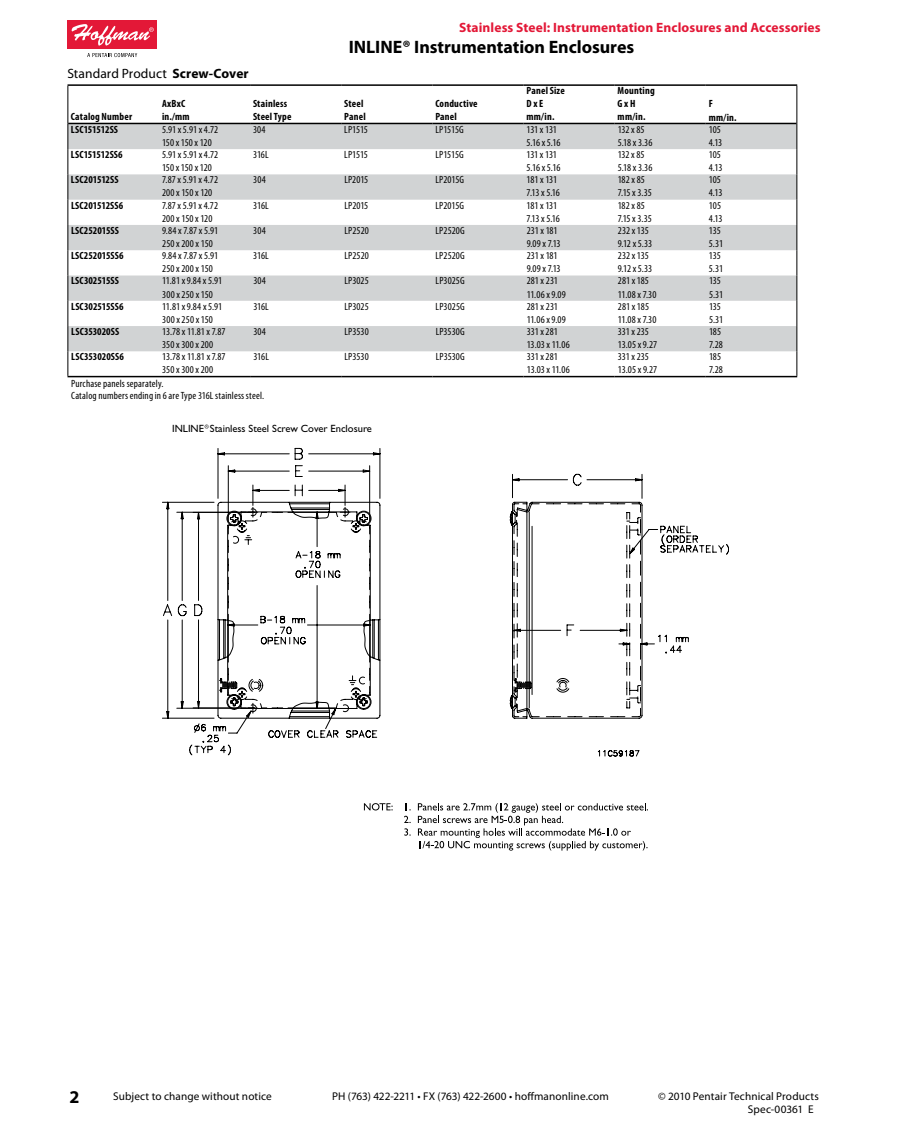
<style>
.page{position:relative;width:918px;height:1134px;background:#fff}
.page>*{position:absolute;margin:0;border:0;box-sizing:border-box;transform-origin:0 0}
.t1{font:700 18px "Myriad Pro";color:#000}
.t2{font:700 13.5px "Myriad Pro";letter-spacing:.01em;color:#e31837}
.t3{font:13.5px "Myriad Pro";color:#000}
.t4{font:11.25px "Myriad Pro";letter-spacing:.01em;color:#000}
.t5{font:condensed 10.5px/13px "Myriad Pro";letter-spacing:.005em;color:#000}
.t6{font:700 condensed 10.5px/13px "Myriad Pro";letter-spacing:.015em;color:#000}
.t7{font:condensed 10.5px/13px "Myriad Pro";letter-spacing:-.015em;color:#000}
.t8{font:10.5px "Gill Sans";color:#000}
.s1{font-weight:700}
</style>
<div class="page">
<div style="left:68px;top:21px;width:89px;height:28px;background:#e31837"></div>
<svg style="left:72px;top:24px;width:82px;height:22px"></svg>
<svg style="left:87px;top:53px;width:50px;height:4px"></svg>
<svg style="left:68px;top:122px;width:729px;height:256px"></svg>
<svg style="left:69px;top:124px;width:727px;height:227px;fill:#d1d3d4"></svg>
<hr style="left:68px;top:84px;width:91px;height:2px;background:#000">
<hr style="left:68px;top:123px;width:91px;height:1px;background:#000">
<hr style="left:68px;top:86px;width:1px;height:37px;background:#000">
<hr style="left:159px;top:84px;width:91px;height:2px;background:#000">
<hr style="left:159px;top:123px;width:91px;height:1px;background:#000">
<hr style="left:250px;top:84px;width:91px;height:2px;background:#000">
<hr style="left:250px;top:123px;width:91px;height:1px;background:#000">
<hr style="left:341px;top:84px;width:91px;height:2px;background:#000">
<hr style="left:341px;top:123px;width:91px;height:1px;background:#000">
<hr style="left:432px;top:84px;width:92px;height:2px;background:#000">
<hr style="left:432px;top:123px;width:92px;height:1px;background:#000">
<hr style="left:524px;top:84px;width:91px;height:2px;background:#000">
<hr style="left:524px;top:123px;width:91px;height:1px;background:#000">
<hr style="left:615px;top:84px;width:91px;height:2px;background:#000">
<hr style="left:615px;top:123px;width:91px;height:1px;background:#000">
<hr style="left:706px;top:84px;width:91px;height:2px;background:#000">
<hr style="left:706px;top:123px;width:90px;height:1px;background:#000">
<hr style="left:796px;top:86px;width:1px;height:37px;background:#000">
<hr style="left:68px;top:376px;width:91px;height:1px;background:#000">
<svg style="left:68px;top:123px;width:1px;height:253px"></svg>
<hr style="left:159px;top:376px;width:91px;height:1px;background:#000">
<hr style="left:250px;top:376px;width:91px;height:1px;background:#000">
<hr style="left:341px;top:376px;width:91px;height:1px;background:#000">
<hr style="left:432px;top:376px;width:92px;height:1px;background:#000">
<hr style="left:524px;top:376px;width:91px;height:1px;background:#000">
<hr style="left:615px;top:376px;width:91px;height:1px;background:#000">
<hr style="left:706px;top:376px;width:91px;height:1px;background:#000">
<svg style="left:796px;top:123px;width:1px;height:253px"></svg>
<svg style="left:162px;top:448px;width:567px;height:271px"></svg>
<svg style="left:176px;top:485px;width:13px;height:227px"></svg>
<svg style="left:189px;top:465px;width:181px;height:291px"></svg>
<svg style="left:227px;top:511px;width:150px;height:227px"></svg>
<svg style="left:364px;top:803px;width:29px;height:7px"></svg>
<svg style="left:404px;top:816px;width:7px;height:20px"></svg>
<svg style="left:418px;top:803px;width:230px;height:48px"></svg>
<svg style="left:205px;top:425px;width:4px;height:4px"></svg>
<p class="t2" style="left:459px;top:19px;width:363px">Stainless Steel: Instrumentation Enclosures and Accessories</p>
<h1 class="t1" style="left:349px;top:36px;width:287px">INLINE® Instrumentation Enclosures</h1>
<p class="t3" style="left:68px;top:65px;width:183px">Standard Product <span class="s1">Screw-Cover</span></p>
<p class="t6" style="left:71px;top:110px;width:63px">Catalog Number</p>
<p class="t6" style="left:162px;top:97px;width:29px">AxBxC in./mm</p>
<p class="t6" style="left:253px;top:97px;width:40px">Stainless<br>Steel Type</p>
<p class="t6" style="left:344px;top:97px;width:23px">Steel<br>Panel</p>
<p class="t6" style="left:435px;top:97px;width:44px">Conductive<br>Panel</p>
<p class="t6" style="left:527px;top:84px;width:40px">Panel Size<br>D x E mm/in.</p>
<p class="t6" style="left:618px;top:84px;width:39px">Mounting<br>G x H mm/in.</p>
<p class="t6" style="left:709px;top:97px;width:29px">F mm/in.</p>
<p class="t6" style="left:71px;top:123px;width:49px">LSC151512SS</p>
<p class="t5" style="left:162px;top:123px;width:58px">5.91 x 5.91 x 4.72<br>150 x 150 x 120</p>
<p class="t5" style="left:253px;top:123px;width:14px">304</p>
<p class="t5" style="left:344px;top:123px;width:25px">LP1515</p>
<p class="t5" style="left:435px;top:123px;width:30px">LP1515G</p>
<p class="t7" style="left:527px;top:123px;width:35px">131 x 131<br>5.16 x 5.16</p>
<p class="t5" style="left:618px;top:123px;width:36px">132 x 85<br>5.18 x 3.36</p>
<p class="t5" style="left:709px;top:123px;width:15px">105<br>4.13</p>
<p class="t6" style="left:71px;top:148px;width:53px">LSC151512SS6</p>
<p class="t5" style="left:162px;top:148px;width:58px">5.91 x 5.91 x 4.72<br>150 x 150 x 120</p>
<p class="t5" style="left:253px;top:148px;width:17px">316L</p>
<p class="t5" style="left:344px;top:148px;width:25px">LP1515</p>
<p class="t5" style="left:435px;top:148px;width:30px">LP1515G</p>
<p class="t7" style="left:527px;top:148px;width:35px">131 x 131<br>5.16 x 5.16</p>
<p class="t5" style="left:618px;top:148px;width:36px">132 x 85<br>5.18 x 3.36</p>
<p class="t5" style="left:709px;top:148px;width:15px">105<br>4.13</p>
<p class="t6" style="left:71px;top:173px;width:49px">LSC201512SS</p>
<p class="t5" style="left:162px;top:173px;width:57px">7.87 x 5.91 x 4.72<br>200 x 150 x 120</p>
<p class="t5" style="left:253px;top:173px;width:14px">304</p>
<p class="t5" style="left:344px;top:173px;width:25px">LP2015</p>
<p class="t5" style="left:435px;top:173px;width:30px">LP2015G</p>
<p class="t7" style="left:527px;top:173px;width:35px">181 x 131<br>7.13 x 5.16</p>
<p class="t5" style="left:618px;top:173px;width:35px">182 x 85<br>7.15 x 3.35</p>
<p class="t5" style="left:709px;top:173px;width:15px">105<br>4.13</p>
<p class="t6" style="left:71px;top:198px;width:54px">LSC201512SS6</p>
<p class="t5" style="left:162px;top:199px;width:57px">7.87 x 5.91 x 4.72<br>200 x 150 x 120</p>
<p class="t5" style="left:253px;top:199px;width:17px">316L</p>
<p class="t5" style="left:344px;top:199px;width:25px">LP2015</p>
<p class="t5" style="left:436px;top:199px;width:30px">LP2015G</p>
<p class="t7" style="left:527px;top:199px;width:35px">181 x 131<br>7.13 x 5.16</p>
<p class="t5" style="left:618px;top:199px;width:35px">182 x 85<br>7.15 x 3.35</p>
<p class="t5" style="left:709px;top:199px;width:15px">105<br>4.13</p>
<p class="t6" style="left:71px;top:224px;width:49px">LSC252015SS</p>
<p class="t5" style="left:162px;top:224px;width:58px">9.84 x 7.87 x 5.91<br>250 x 200 x 150</p>
<p class="t5" style="left:253px;top:224px;width:14px">304</p>
<p class="t5" style="left:344px;top:224px;width:26px">LP2520</p>
<p class="t5" style="left:436px;top:224px;width:31px">LP2520G</p>
<p class="t5" style="left:527px;top:224px;width:35px">231 x 181<br>9.09 x 7.13</p>
<p class="t5" style="left:618px;top:224px;width:36px">232 x 135<br>9.12 x 5.33</p>
<p class="t5" style="left:709px;top:224px;width:16px">135<br>5.31</p>
<p class="t6" style="left:71px;top:249px;width:54px">LSC252015SS6</p>
<p class="t5" style="left:162px;top:249px;width:58px">9.84 x 7.87 x 5.91<br>250 x 200 x 150</p>
<p class="t5" style="left:253px;top:249px;width:17px">316L</p>
<p class="t5" style="left:344px;top:249px;width:26px">LP2520</p>
<p class="t5" style="left:436px;top:249px;width:31px">LP2520G</p>
<p class="t5" style="left:527px;top:249px;width:35px">231 x 181<br>9.09 x 7.13</p>
<p class="t5" style="left:618px;top:249px;width:36px">232 x 135<br>9.12 x 5.33</p>
<p class="t5" style="left:709px;top:249px;width:16px">135<br>5.31</p>
<p class="t6" style="left:71px;top:274px;width:49px">LSC302515SS</p>
<p class="t5" style="left:162px;top:274px;width:62px">11.81 x 9.84 x 5.91<br>300 x 250 x 150</p>
<p class="t5" style="left:253px;top:274px;width:14px">304</p>
<p class="t5" style="left:344px;top:274px;width:26px">LP3025</p>
<p class="t5" style="left:436px;top:274px;width:31px">LP3025G</p>
<p class="t5" style="left:527px;top:274px;width:41px">281 x 231<br>11.06 x 9.09</p>
<p class="t5" style="left:618px;top:274px;width:40px">281 x 185<br>11.08 x 7.30</p>
<p class="t5" style="left:709px;top:274px;width:16px">135<br>5.31</p>
<p class="t6" style="left:71px;top:300px;width:54px">LSC302515SS6</p>
<p class="t5" style="left:162px;top:300px;width:62px">11.81 x 9.84 x 5.91<br>300 x 250 x 150</p>
<p class="t5" style="left:253px;top:300px;width:17px">316L</p>
<p class="t5" style="left:345px;top:300px;width:26px">LP3025</p>
<p class="t5" style="left:436px;top:300px;width:31px">LP3025G</p>
<p class="t5" style="left:527px;top:300px;width:41px">281 x 231<br>11.06 x 9.09</p>
<p class="t5" style="left:618px;top:300px;width:40px">281 x 185<br>11.08 x 7.30</p>
<p class="t5" style="left:709px;top:300px;width:16px">135<br>5.31</p>
<p class="t6" style="left:71px;top:325px;width:50px">LSC353020SS</p>
<p class="t5" style="left:162px;top:325px;width:65px">13.78 x 11.81 x 7.87<br>350 x 300 x 200</p>
<p class="t5" style="left:253px;top:325px;width:14px">304</p>
<p class="t5" style="left:345px;top:325px;width:26px">LP3530</p>
<p class="t5" style="left:436px;top:325px;width:31px">LP3530G</p>
<p class="t5" style="left:527px;top:325px;width:44px">331 x 281<br>13.03 x 11.06</p>
<p class="t5" style="left:618px;top:325px;width:41px">331 x 235<br>13.05 x 9.27</p>
<p class="t5" style="left:709px;top:325px;width:15px">185<br>7.28</p>
<p class="t6" style="left:71px;top:350px;width:54px">LSC353020SS6</p>
<p class="t5" style="left:162px;top:350px;width:65px">13.78 x 11.81 x 7.87<br>350 x 300 x 200</p>
<p class="t5" style="left:253px;top:350px;width:17px">316L</p>
<p class="t5" style="left:345px;top:350px;width:26px">LP3530</p>
<p class="t5" style="left:436px;top:350px;width:31px">LP3530G</p>
<p class="t5" style="left:527px;top:350px;width:44px">331 x 281<br>13.03 x 11.06</p>
<p class="t5" style="left:618px;top:350px;width:41px">331 x 235<br>13.05 x 9.27</p>
<p class="t5" style="left:709px;top:350px;width:15px">185<br>7.28</p>
<p class="t5" style="left:71px;top:377px;width:195px;line-height:12.1px">Purchase panels separately.<br>Catalog numbers ending in 6 are Type 316L stainless steel.</p>
<p class="t8" style="left:172px;top:422px;width:201px">INLINE Stainless Steel Screw Cover Enclosure</p>
<h1 class="t1" style="left:69px;top:1086px;width:11px">2</h1>
<p class="t4" style="left:113px;top:1089px;width:160px">Subject to change without notice</p>
<p class="t4" style="left:332px;top:1089px;width:278px">PH (763) 422-2211 • FX (763) 422-2600 • hoffmanonline.com</p>
<p class="t4" style="left:658px;top:1089px;width:162px">© 2010 Pentair Technical Products</p>
<p class="t4" style="left:748px;top:1102px;width:67px">Spec-00361 E</p>
</div>
